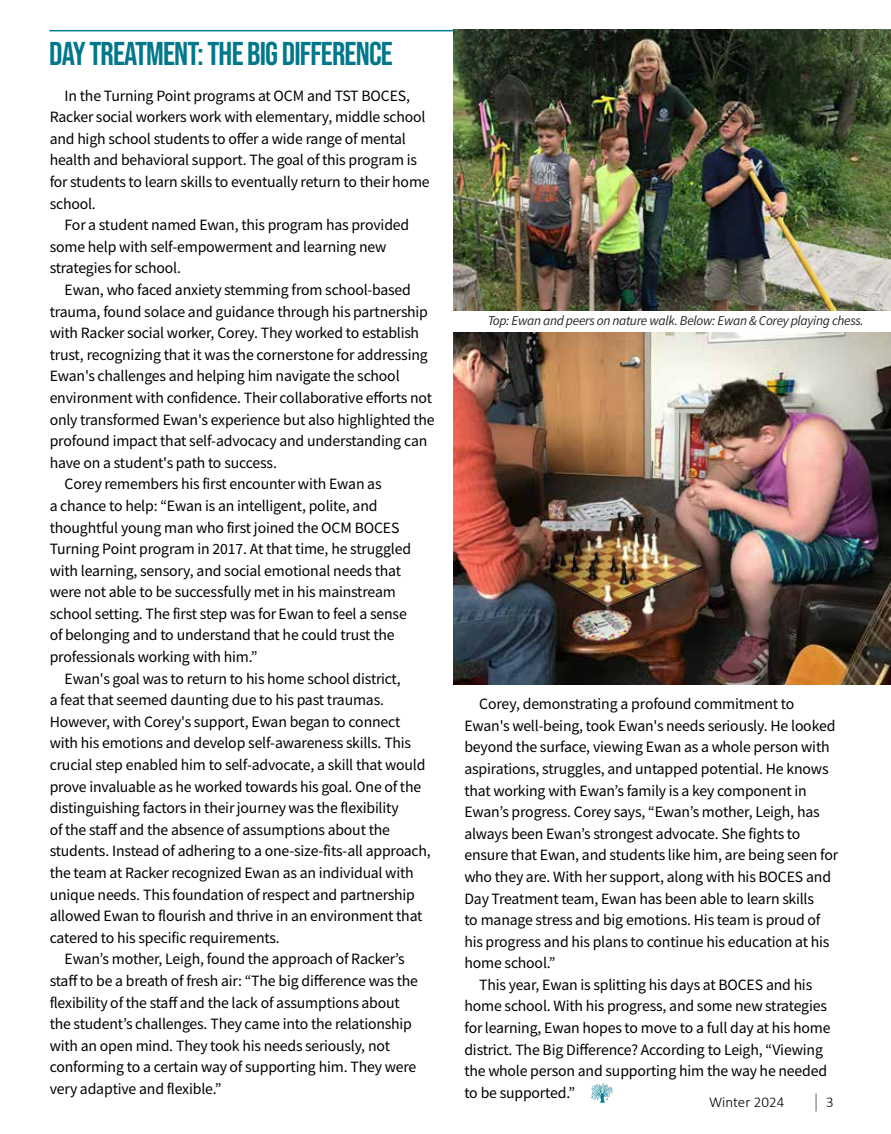
<style>
.page{position:relative;width:891px;height:1134px;background:#fff}
.page>*{position:absolute;margin:0;border:0;box-sizing:border-box;transform-origin:0 0}
.t1{font:33px "Bebas Neue";letter-spacing:-.025em;color:#00788c}
.t2{font:15.75px/21.6px "Source Sans Variable";letter-spacing:-.01em;color:#000}
.t3{font:300 15px "Calibri";color:#000}
.t4{font:italic 13.5px "Source Sans Variable";letter-spacing:-.025em;color:#000}
</style>
<div class="page">
<svg style="left:816px;top:1093px;width:1px;height:19px"></svg>
<hr style="left:49px;top:30px;width:783px;height:1px;background:#007d93">
<img style="left:454px;top:30px;width:437px;height:281px">
<img style="left:454px;top:333px;width:437px;height:352px">
<svg style="left:591px;top:1083px;width:22px;height:20px"></svg>
<h1 class="t1" style="left:49px;top:35px;width:345px">DAY TREATMENT: THE BIG DIFFERENCE</h1>
<p class="t2" style="left:50px;top:85px;width:382px;text-indent:15px">In the Turning Point programs at OCM and TST BOCES, Racker social workers work with elementary, middle school and high school students to offer a wide range of mental health and behavioral support. The goal of this program is for students to learn skills to eventually return to their home school.</p>
<p class="t2" style="left:50px;top:214px;width:361px;text-indent:15px">For a student named Ewan, this program has provided some help with self-empowerment and learning new strategies for school.</p>
<p class="t2" style="left:65px;top:279px;width:348px">Ewan, who faced anxiety stemming from school-based</p>
<p class="t2" style="left:50px;top:301px;width:380px">trauma, found solace and guidance through his partnership</p>
<p class="t2" style="left:50px;top:322px;width:371px">with Racker social worker, Corey. They worked to establish</p>
<p class="t2" style="left:50px;top:344px;width:380px">trust, recognizing that it was the cornerstone for addressing</p>
<p class="t2" style="left:50px;top:365px;width:352px">Ewan's challenges and helping him navigate the school</p>
<p class="t2" style="left:50px;top:387px;width:384px">environment with confidence. Their collaborative efforts not</p>
<p class="t2" style="left:50px;top:409px;width:387px">only transformed Ewan's experience but also highlighted the</p>
<p class="t2" style="left:50px;top:430px;width:379px">profound impact that self-advocacy and understanding can</p>
<p class="t2" style="left:50px;top:452px;width:229px">have on a student's path to success.</p>
<p class="t2" style="left:65px;top:473px;width:319px">Corey remembers his first encounter with Ewan as</p>
<p class="t2" style="left:50px;top:495px;width:329px">a chance to help: “Ewan is an intelligent, polite, and</p>
<p class="t2" style="left:50px;top:517px;width:351px">thoughtful young man who first joined the OCM BOCES</p>
<p class="t2" style="left:50px;top:538px;width:363px">Turning Point program in 2017. At that time, he struggled</p>
<p class="t2" style="left:50px;top:560px;width:353px">with learning, sensory, and social emotional needs that</p>
<p class="t2" style="left:50px;top:581px;width:348px">were not able to be successfully met in his mainstream</p>
<p class="t2" style="left:50px;top:603px;width:359px">school setting. The first step was for Ewan to feel a sense</p>
<p class="t2" style="left:50px;top:625px;width:346px">of belonging and to understand that he could trust the</p>
<p class="t2" style="left:50px;top:646px;width:209px">professionals working with him.”</p>
<p class="t2" style="left:65px;top:668px;width:338px">Ewan's goal was to return to his home school district,</p>
<p class="t2" style="left:50px;top:689px;width:336px">a feat that seemed daunting due to his past traumas.</p>
<p class="t2" style="left:50px;top:711px;width:352px">However, with Corey's support, Ewan began to connect</p>
<p class="t2" style="left:50px;top:733px;width:363px">with his emotions and develop self-awareness skills. This</p>
<p class="t2" style="left:50px;top:754px;width:377px">crucial step enabled him to self-advocate, a skill that would</p>
<p class="t2" style="left:50px;top:776px;width:373px">prove invaluable as he worked towards his goal. One of the</p>
<p class="t2" style="left:50px;top:797px;width:351px">distinguishing factors in their journey was the flexibility</p>
<p class="t2" style="left:50px;top:819px;width:342px">of the staff and the absence of assumptions about the</p>
<p class="t2" style="left:50px;top:841px;width:383px">students. Instead of adhering to a one-size-fits-all approach,</p>
<p class="t2" style="left:50px;top:862px;width:366px">the team at Racker recognized Ewan as an individual with</p>
<p class="t2" style="left:50px;top:884px;width:367px">unique needs. This foundation of respect and partnership</p>
<p class="t2" style="left:50px;top:905px;width:374px">allowed Ewan to flourish and thrive in an environment that</p>
<p class="t2" style="left:50px;top:927px;width:232px">catered to his specific requirements.</p>
<p class="t2" style="left:65px;top:948px;width:342px">Ewan’s mother, Leigh, found the approach of Racker’s</p>
<p class="t2" style="left:50px;top:970px;width:370px">staff to be a breath of fresh air: “The big difference was the</p>
<p class="t2" style="left:50px;top:992px;width:352px">flexibility of the staff and the lack of assumptions about</p>
<p class="t2" style="left:50px;top:1013px;width:364px">the student’s challenges. They came into the relationship</p>
<p class="t2" style="left:50px;top:1035px;width:342px">with an open mind. They took his needs seriously, not</p>
<p class="t2" style="left:50px;top:1056px;width:368px">conforming to a certain way of supporting him. They were</p>
<p class="t2" style="left:50px;top:1078px;width:173px">very adaptive and flexible.”</p>
<p class="t4" style="left:487px;top:313px;width:378px">Top: Ewan and peers on nature walk. Below: Ewan &amp; Corey playing chess.</p>
<p class="t2" style="left:479px;top:693px;width:317px">Corey, demonstrating a profound commitment to</p>
<p class="t2" style="left:464px;top:715px;width:373px">Ewan's well-being, took Ewan's needs seriously. He looked</p>
<p class="t2" style="left:464px;top:736px;width:367px">beyond the surface, viewing Ewan as a whole person with</p>
<p class="t2" style="left:464px;top:758px;width:366px">aspirations, struggles, and untapped potential. He knows</p>
<p class="t2" style="left:464px;top:780px;width:344px">that working with Ewan’s family is a key component in</p>
<p class="t2" style="left:464px;top:801px;width:357px">Ewan’s progress. Corey says, “Ewan’s mother, Leigh, has</p>
<p class="t2" style="left:464px;top:823px;width:337px">always been Ewan’s strongest advocate. She fights to</p>
<p class="t2" style="left:464px;top:844px;width:375px">ensure that Ewan, and students like him, are being seen for</p>
<p class="t2" style="left:464px;top:866px;width:368px">who they are. With her support, along with his BOCES and</p>
<p class="t2" style="left:464px;top:888px;width:351px">Day Treatment team, Ewan has been able to learn skills</p>
<p class="t2" style="left:464px;top:909px;width:358px">to manage stress and big emotions. His team is proud of</p>
<p class="t2" style="left:464px;top:931px;width:367px">his progress and his plans to continue his education at his</p>
<p class="t2" style="left:464px;top:952px;width:93px">home school.”</p>
<p class="t2" style="left:479px;top:974px;width:334px">This year, Ewan is splitting his days at BOCES and his</p>
<p class="t2" style="left:464px;top:996px;width:364px">home school. With his progress, and some new strategies</p>
<p class="t2" style="left:464px;top:1017px;width:368px">for learning, Ewan hopes to move to a full day at his home</p>
<p class="t2" style="left:464px;top:1039px;width:360px">district. The Big Difference? According to Leigh, “Viewing</p>
<p class="t2" style="left:464px;top:1060px;width:364px">the whole person and supporting him the way he needed</p>
<p class="t2" style="left:464px;top:1082px;width:112px">to be supported.”</p>
<p class="t3" style="left:709px;top:1093px;width:77px">Winter 2024</p>
<p class="t3" style="left:826px;top:1092px;width:9px">3</p>
</div>
